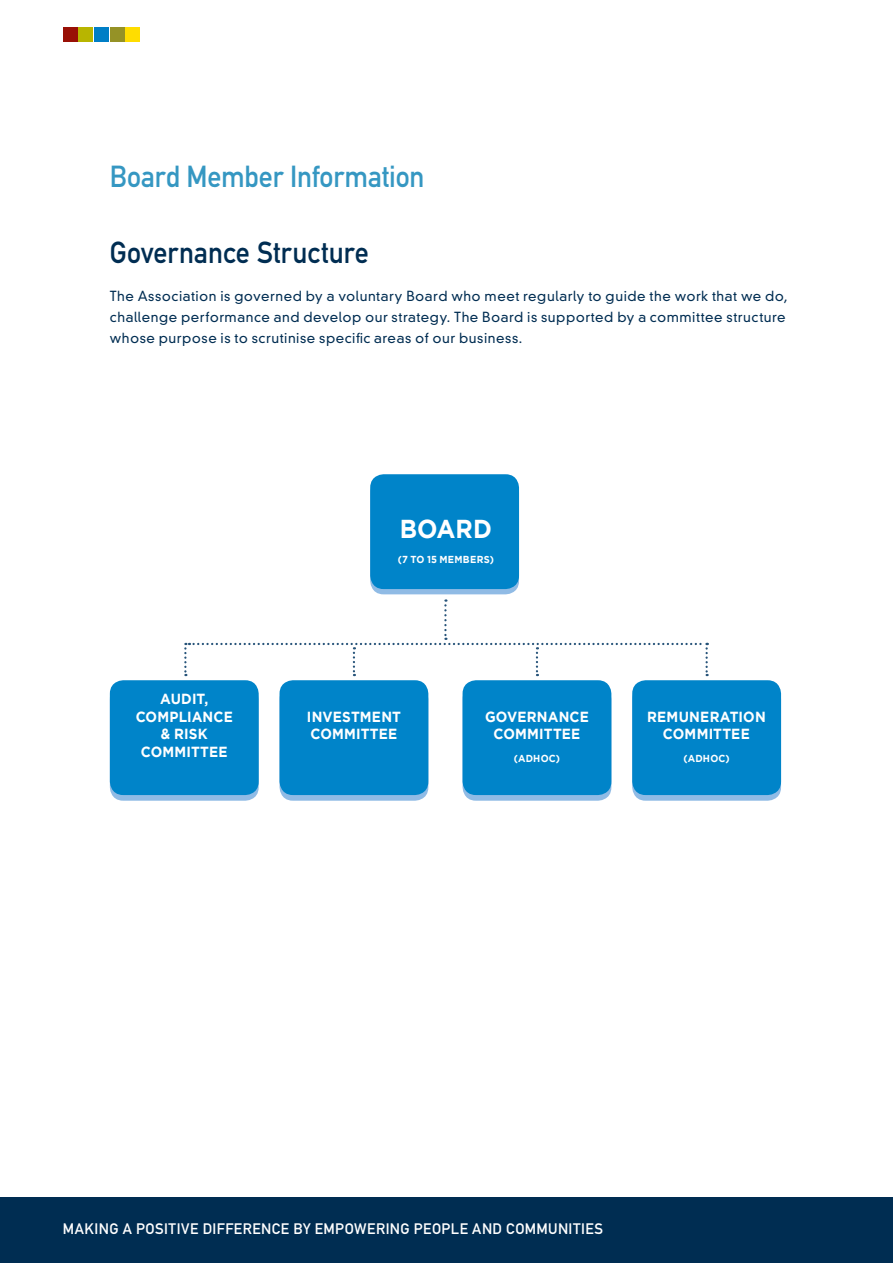
<style>
.page{position:relative;width:893px;height:1263px;background:#fff}
.page>*{position:absolute;margin:0;border:0;box-sizing:border-box;transform-origin:0 0}
.t1{font:30px "DIN Mittelschrift Std";letter-spacing:-.005em;color:#3597c2;scale:.93 1}
.t2{font:30px "DIN Mittelschrift Std";letter-spacing:.005em;color:#002d52;scale:.93 1}
.t3{font:700 25.8px "Gotham";letter-spacing:-.005em;color:#fff;scale:.93 1}
.t4{font:15px "DIN Mittelschrift Std";letter-spacing:.03em;color:#fff}
.t5{font:700 14.7px/17.5px "Gotham";letter-spacing:.015em;color:#fff;text-align:center;scale:.93 1}
.t6{font:300 13.5px/21px "DIN Neuzeit Grotesk Std";letter-spacing:.04em;color:#002d52}
.t7{font:700 10.2px "Gotham";letter-spacing:.025em;color:#fff;scale:.93 1}
</style>
<div class="page">
<div style="left:110px;top:686px;width:149px;height:115px;background:#90bbe5;border-radius:14px"></div>
<div style="left:370px;top:480px;width:149px;height:114px;background:#90bbe5;border-radius:14px"></div>
<div style="left:370px;top:474px;width:149px;height:115px;background:#0084c9;border-radius:14px"></div>
<div style="left:110px;top:680px;width:149px;height:115px;background:#0084c9;border-radius:14px"></div>
<div style="left:280px;top:686px;width:148px;height:115px;background:#90bbe5;border-radius:14px"></div>
<div style="left:280px;top:680px;width:148px;height:115px;background:#0084c9;border-radius:14px"></div>
<div style="left:463px;top:686px;width:148px;height:115px;background:#90bbe5;border-radius:14px"></div>
<div style="left:463px;top:680px;width:148px;height:115px;background:#0084c9;border-radius:14px"></div>
<div style="left:632px;top:686px;width:149px;height:115px;background:#90bbe5;border-radius:14px"></div>
<div style="left:632px;top:680px;width:149px;height:115px;background:#0084c9;border-radius:14px"></div>
<svg style="left:184px;top:599px;width:524px;height:77px"></svg>
<div style="left:0;top:1197px;width:893px;height:66px;background:#002d52"></div>
<div style="left:63px;top:27px;width:14px;height:15px;background:#991006"></div>
<div style="left:79px;top:27px;width:14px;height:15px;background:#b8b500"></div>
<div style="left:94px;top:27px;width:14px;height:15px;background:#007ec6"></div>
<div style="left:110px;top:27px;width:14px;height:15px;background:#959226"></div>
<div style="left:126px;top:27px;width:14px;height:15px;background:#fd0"></div>
<h1 class="t1" style="left:110px;top:158px;width:340px">Board Member Information</h1>
<h1 class="t2" style="left:110px;top:235px;width:280px">Governance Structure</h1>
<p class="t6" style="left:110px;top:285px;width:679px">The Association is governed by a voluntary Board who meet regularly to guide the work that we do, challenge performance and develop our strategy. The Board is supported by a committee structure whose purpose is to scrutinise specific areas of our business.</p>
<h2 class="t3" style="left:400px;top:514px;width:100px">BOARD</h2>
<p class="t5" style="left:136px;top:690px;width:106px">AUDIT,<br>COMPLIANCE &amp; RISK<br>COMMITTEE</p>
<p class="t7" style="left:398px;top:554px;width:105px">(7 TO 15 MEMBERS)</p>
<p class="t5" style="left:307px;top:707px;width:103px;text-align:left">INVESTMENT<br>COMMITTEE</p>
<p class="t5" style="left:485px;top:707px;width:113px">GOVERNANCE<br>COMMITTEE</p>
<p class="t5" style="left:647px;top:707px;width:129px">REMUNERATION<br>COMMITTEE</p>
<p class="t7" style="left:514px;top:753px;width:51px">(ADHOC)</p>
<p class="t7" style="left:683px;top:753px;width:51px">(ADHOC)</p>
<p class="t4" style="left:63px;top:1220px;width:542px">MAKING A POSITIVE DIFFERENCE BY EMPOWERING PEOPLE AND COMMUNITIES</p>
</div>
